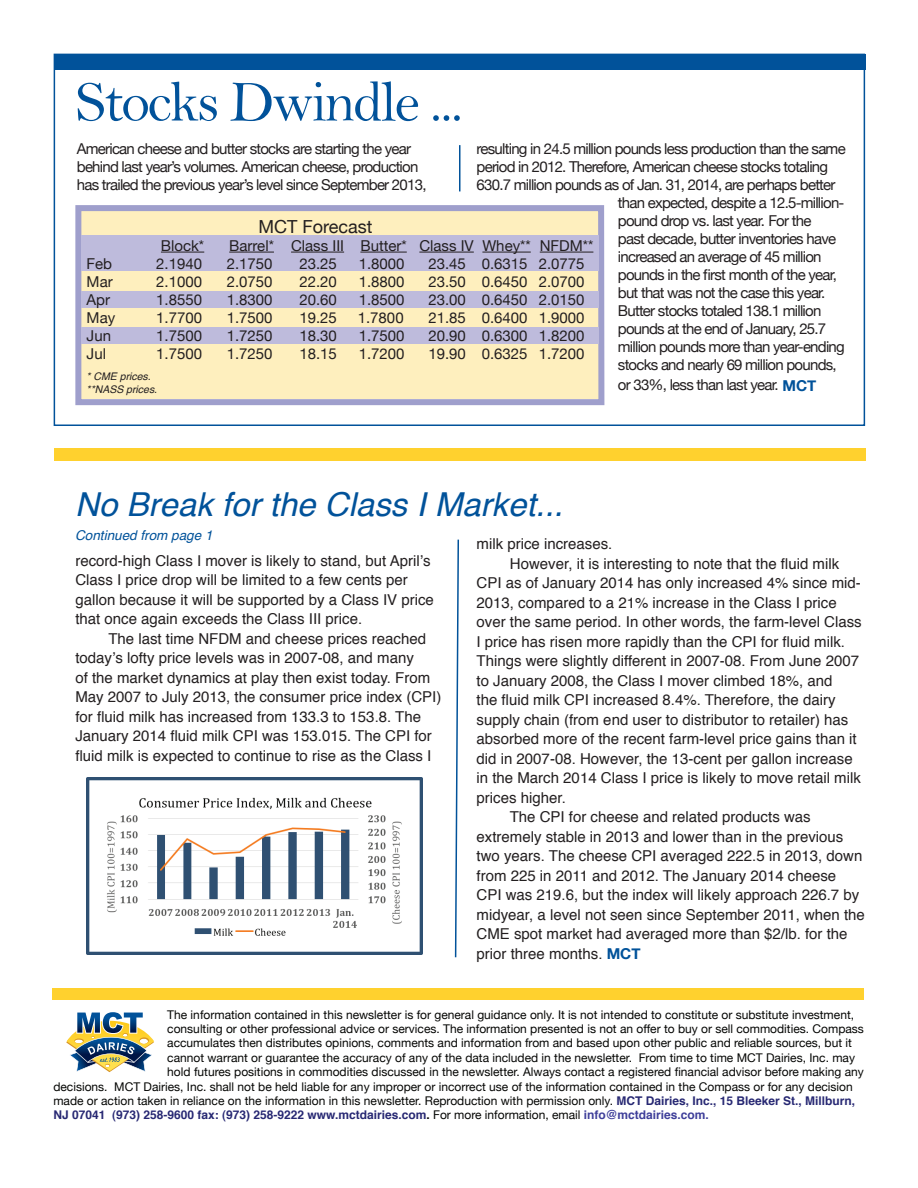
<style>
.page{position:relative;width:918px;height:1188px;background:#fff}
.page>*{position:absolute;margin:0;border:0;box-sizing:border-box;transform-origin:0 0}
.t1{font:58.5px "Bell";letter-spacing:-.04em;color:#01529a}
.t2{font:italic 33px "Helvetica";color:#01529a}
.t3{font:18px "Helvetica Neue";color:#231f20}
.t4{font:15px/19.5px "Helvetica";color:#231f20}
.t5{font:15px/18px "Helvetica Neue";letter-spacing:-.05em;color:#231f20}
.t6{font:15px "Helvetica Neue";color:#231f20}
.t7{font:700 15px "Helvetica Neue";color:#01529a}
.t8{font:italic 13.5px "Helvetica";color:#01529a}
.t9{font:12px "Helvetica Neue";color:#040503}
.t10{font:700 12px "Helvetica";color:#272873}
.t11{font:italic 10.5px/13.5px "Helvetica";color:#231f20}
.s1{font-family:"Helvetica Neue";font-weight:700;color:#01529a}
.s2{font-family:"Helvetica";font-weight:700;color:#272873}
.s3{color:#040503}
.s4{font-family:"Helvetica Neue";font-weight:400;color:#040503}
.s5{color:#3f3f9a}
</style>
<div class="page">
<hr style="left:459px;top:145px;width:1px;height:46px;background:#01529a">
<div style="left:54px;top:449px;width:812px;height:12px;background:#ffd12e"></div>
<svg style="left:66px;top:1012px;width:88px;height:60px"></svg>
<div style="left:82px;top:210px;width:517px;height:189px;background:#feefbe"></div>
<div style="left:75px;top:205px;width:529px;height:200px;border:6px solid #9f9fcc"></div>
<div style="left:81px;top:236px;width:517px;height:35px;background:#bebbdc"></div>
<div style="left:81px;top:291px;width:517px;height:17px;background:#bebbdc"></div>
<div style="left:81px;top:327px;width:517px;height:17px;background:#bebbdc"></div>
<hr style="left:161px;top:252px;width:43px;height:1px;background:#231f20">
<hr style="left:229px;top:252px;width:45px;height:1px;background:#231f20">
<hr style="left:291px;top:252px;width:53px;height:1px;background:#231f20">
<hr style="left:360px;top:252px;width:47px;height:1px;background:#231f20">
<hr style="left:419px;top:252px;width:55px;height:1px;background:#231f20">
<hr style="left:482px;top:252px;width:49px;height:1px;background:#231f20">
<hr style="left:540px;top:252px;width:53px;height:1px;background:#231f20">
<div style="left:53px;top:989px;width:811px;height:11px;background:#ffd12e"></div>
<div style="left:54px;top:54px;width:811px;height:16px;background:#01529a"></div>
<svg style="left:454px;top:539px;width:5px;height:419px"></svg>
<img style="left:86px;top:777px;width:337px;height:178px">
<h1 class="t1" style="left:75px;top:67px;width:389px">Stocks Dwindle ...</h1>
<p class="t5" style="left:77px;top:140px;width:351px">American cheese and butter stocks are starting the year behind last year’s volumes. American cheese, production has trailed the previous year’s level since September 2013,</p>
<p class="t5" style="left:477px;top:140px;width:371px">resulting in 24.5 million pounds less production than the same</p>
<p class="t5" style="left:477px;top:158px;width:353px">period in 2012. Therefore, American cheese stocks totaling</p>
<p class="t5" style="left:477px;top:176px;width:360px">630.7 million pounds as of Jan. 31, 2014, are perhaps better</p>
<p class="t5" style="left:618px;top:194px;width:228px">than expected, despite a 12.5-million-</p>
<p class="t5" style="left:618px;top:212px;width:195px">pound drop vs. last year. For the</p>
<p class="t5" style="left:618px;top:230px;width:220px">past decade, butter inventories have</p>
<p class="t5" style="left:618px;top:248px;width:205px">increased an average of 45 million</p>
<p class="t5" style="left:618px;top:266px;width:220px">pounds in the first month of the year,</p>
<p class="t5" style="left:618px;top:284px;width:209px">but that was not the case this year.</p>
<p class="t5" style="left:618px;top:302px;width:205px">Butter stocks totaled 138.1 million</p>
<p class="t5" style="left:618px;top:320px;width:210px">pounds at the end of January, 25.7</p>
<p class="t5" style="left:618px;top:338px;width:228px">million pounds more than year-ending</p>
<p class="t5" style="left:618px;top:356px;width:220px">stocks and nearly 69 million pounds,</p>
<p class="t5" style="left:618px;top:375px;width:162px">or 33%, less than last year.</p>
<p class="t3" style="left:259px;top:215px;width:116px">MCT Forecast</p>
<p class="t5" style="left:161px;top:236px;width:45px">Block*</p>
<p class="t6" style="left:229px;top:236px;width:366px">Barrel* Class III Butter* Class IV Whey** NFDM**</p>
<p class="t5" style="left:87px;top:254px;width:27px">Feb</p>
<p class="t5" style="left:156px;top:254px;width:47px">2.1940</p>
<p class="t5" style="left:227px;top:254px;width:47px">2.1750</p>
<p class="t5" style="left:299px;top:254px;width:39px">23.25</p>
<p class="t5" style="left:359px;top:254px;width:47px">1.8000</p>
<p class="t6" style="left:428px;top:254px;width:158px">23.45 0.6315 2.0775</p>
<p class="t5" style="left:87px;top:272px;width:28px">Mar</p>
<p class="t5" style="left:156px;top:272px;width:47px">2.1000</p>
<p class="t5" style="left:227px;top:272px;width:47px">2.0750</p>
<p class="t5" style="left:299px;top:272px;width:39px">22.20</p>
<p class="t5" style="left:359px;top:272px;width:47px">1.8800</p>
<p class="t6" style="left:428px;top:272px;width:158px">23.50 0.6450 2.0700</p>
<p class="t5" style="left:87px;top:290px;width:25px">Apr</p>
<p class="t5" style="left:156px;top:290px;width:47px">1.8550</p>
<p class="t5" style="left:227px;top:290px;width:47px">1.8300</p>
<p class="t5" style="left:299px;top:290px;width:39px">20.60</p>
<p class="t5" style="left:359px;top:290px;width:47px">1.8500</p>
<p class="t6" style="left:428px;top:290px;width:158px">23.00 0.6450 2.0150</p>
<p class="t5" style="left:87px;top:308px;width:30px">May</p>
<p class="t5" style="left:156px;top:308px;width:47px">1.7700</p>
<p class="t5" style="left:227px;top:308px;width:47px">1.7500</p>
<p class="t5" style="left:299px;top:308px;width:39px">19.25</p>
<p class="t5" style="left:358px;top:308px;width:47px">1.7800</p>
<p class="t6" style="left:428px;top:308px;width:158px">21.85 0.6400 1.9000</p>
<p class="t5" style="left:87px;top:326px;width:26px">Jun</p>
<p class="t5" style="left:156px;top:326px;width:47px">1.7500</p>
<p class="t5" style="left:227px;top:326px;width:47px">1.7250</p>
<p class="t5" style="left:299px;top:326px;width:39px">18.30</p>
<p class="t5" style="left:359px;top:326px;width:47px">1.7500</p>
<p class="t6" style="left:428px;top:326px;width:158px">20.90 0.6300 1.8200</p>
<p class="t5" style="left:87px;top:344px;width:21px">Jul</p>
<p class="t5" style="left:156px;top:344px;width:47px">1.7500</p>
<p class="t5" style="left:227px;top:344px;width:47px">1.7250</p>
<p class="t5" style="left:299px;top:344px;width:39px">18.15</p>
<p class="t5" style="left:359px;top:344px;width:47px">1.7200</p>
<p class="t6" style="left:428px;top:344px;width:158px">19.90 0.6325 1.7200</p>
<p class="t11" style="left:87px;top:369px;width:72px">* CME prices. **NASS prices.</p>
<p class="t7" style="left:782px;top:377px;width:35px">MCT</p>
<h2 class="t2" style="left:75px;top:479px;width:489px">No Break for the Class I Market...</h2>
<p class="t8" style="left:75px;top:525px;width:139px">Continued from page 1</p>
<p class="t4" style="left:75px;top:551px;width:360px">record-high Class I mover is likely to stand, but April’s Class I price drop will be limited to a few cents per gallon because it will be supported by a Class IV price that once again exceeds the Class III price.</p>
<p class="t4" style="left:75px;top:629px;width:367px;text-indent:33px">The last time NFDM and cheese prices reached today’s lofty price levels was in 2007-08, and many<br>of the market dynamics at play then exist today. From May 2007 to July 2013, the consumer price index (CPI) for fluid milk has increased from 133.3 to 153.8. The January 2014 fluid milk CPI was 153.015. The CPI for fluid milk is expected to continue to rise as the Class I</p>
<p class="t4" style="left:477px;top:535px;width:137px">milk price increases.</p>
<p class="t4" style="left:510px;top:554px;width:331px">However, it is interesting to note that the fluid milk</p>
<p class="t4" style="left:477px;top:574px;width:386px">CPI as of January 2014 has only increased 4% since mid-</p>
<p class="t4" style="left:477px;top:593px;width:362px">2013, compared to a 21% increase in the Class I price</p>
<p class="t4" style="left:477px;top:613px;width:387px">over the same period. In other words, the farm-level Class</p>
<p class="t4" style="left:477px;top:632px;width:370px">I price has risen more rapidly than the CPI for fluid milk.</p>
<p class="t4" style="left:477px;top:652px;width:384px">Things were slightly different in 2007-08. From June 2007</p>
<p class="t4" style="left:477px;top:671px;width:357px">to January 2008, the Class I mover climbed 18%, and</p>
<p class="t4" style="left:477px;top:691px;width:361px">the fluid milk CPI increased 8.4%. Therefore, the dairy</p>
<p class="t4" style="left:477px;top:710px;width:373px">supply chain (from end user to distributor to retailer) has</p>
<p class="t4" style="left:477px;top:730px;width:382px">absorbed more of the recent farm-level price gains than it</p>
<p class="t4" style="left:477px;top:749px;width:378px">did in 2007-08. However, the 13-cent per gallon increase</p>
<p class="t4" style="left:477px;top:769px;width:386px">in the March 2014 Class I price is likely to move retail milk</p>
<p class="t4" style="left:477px;top:788px;width:91px">prices higher.</p>
<p class="t4" style="left:510px;top:808px;width:302px">The CPI for cheese and related products was</p>
<p class="t4" style="left:477px;top:827px;width:368px">extremely stable in 2013 and lower than in the previous</p>
<p class="t4" style="left:477px;top:847px;width:387px">two years. The cheese CPI averaged 222.5 in 2013, down</p>
<p class="t4" style="left:477px;top:866px;width:361px">from 225 in 2011 and 2012. The January 2014 cheese</p>
<p class="t4" style="left:477px;top:886px;width:384px">CPI was 219.6, but the index will likely approach 226.7 by</p>
<p class="t4" style="left:477px;top:905px;width:390px">midyear, a level not seen since September 2011, when the</p>
<p class="t4" style="left:477px;top:925px;width:373px">CME spot market had averaged more than $2/lb. for the</p>
<p class="t4" style="left:477px;top:944px;width:165px">prior three months. <span class="s1">MCT</span></p>
<p class="t9" style="left:167px;top:1007px;width:688px">The information contained in this newsletter is for general guidance only. It is not intended to constitute or substitute investment,</p>
<p class="t9" style="left:167px;top:1022px;width:698px">consulting or other professional advice or services. The information presented is not an offer to buy or sell commodities. Compass</p>
<p class="t9" style="left:167px;top:1036px;width:686px">accumulates then distributes opinions, comments and information from and based upon other public and reliable sources, but it</p>
<p class="t9" style="left:167px;top:1050px;width:689px">cannot warrant or guarantee the accuracy of any of the data included in the newsletter. From time to time MCT Dairies, Inc. may</p>
<p class="t9" style="left:167px;top:1065px;width:698px">hold futures positions in commodities discussed in the newsletter. Always contact a registered financial advisor before making any</p>
<p class="t9" style="left:53px;top:1079px;width:801px">decisions. MCT Dairies, Inc. shall not be held liable for any improper or incorrect use of the information contained in the Compass or for any decision</p>
<p class="t9" style="left:53px;top:1094px;width:803px">made or action taken in reliance on the information in this newsletter. Reproduction with permission only. <span class="s2">MCT Dairies, Inc., 15 Bleeker St., Millburn,</span></p>
<p class="t10" style="left:53px;top:1105px;width:657px">NJ 07041 (973) 258-9600 fax: (973) 258-9222 www.mctdairies.com<span class="s3">.</span> <span class="s4">For more information, email</span> <span class="s5">info@mctdairies.com.</span></p>
</div>
